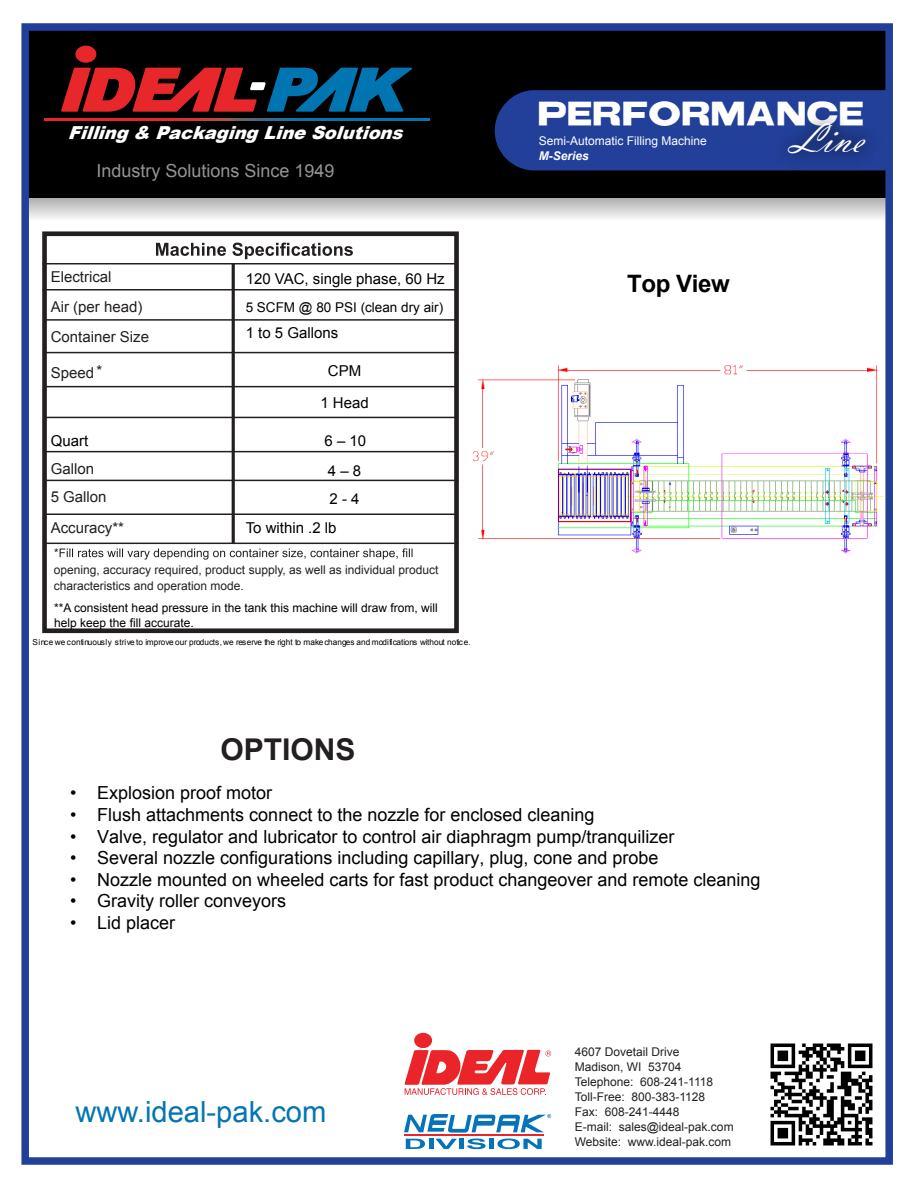
<style>
.page{position:relative;width:918px;height:1188px;background:#fff}
.page>*{position:absolute;margin:0;border:0;box-sizing:border-box;transform-origin:0 0}
.t1{font:44.1px "Vladimir Script";color:#fff}
.t2{font:700 38.25px "TS Block";letter-spacing:.025em;color:#fff;scale:.71 1}
.t3{font:700 30px "Arial";color:#231f20}
.t4{font:29.1px "Arial";color:#0475b0}
.t5{font:700 24px "Arial";letter-spacing:-.015em;color:#000}
.t6{font:18px "Arial";color:#000}
.t7{font:18px "Arial";color:#939597}
.t8{font:italic 900 17.85px "Arial";color:#fff}
.t9{font:15px/31.8px "Arial";color:#000;text-align:center}
.t10{font:15px/30.2px "Arial";color:#231f20}
.t11{font:13.5px "Arial";color:#000}
.t12{font:12px/15px "Arial";color:#231f20}
.t13{font:12px/14.4px "Arial";color:#000}
.t14{font:12px "Arial";color:#fff}
.t15{font:italic 700 12px "Arial";color:#fff}
.t16{font:8.25px "Arial";letter-spacing:.015em;color:#000}
</style>
<div class="page">
<img style="left:472px;top:365px;width:412px;height:189px">
<div style="left:42px;top:231px;width:417px;height:402px;border:5px solid #231f20"></div>
<hr style="left:42px;top:263px;width:415px;height:1px;background:#231f20">
<hr style="left:42px;top:289px;width:415px;height:2px;background:#231f20">
<hr style="left:43px;top:319px;width:415px;height:2px;background:#231f20">
<hr style="left:44px;top:352px;width:415px;height:1px;background:#231f20">
<hr style="left:43px;top:386px;width:415px;height:1px;background:#231f20">
<hr style="left:43px;top:417px;width:415px;height:1px;background:#231f20">
<hr style="left:43px;top:451px;width:415px;height:1px;background:#231f20">
<hr style="left:232px;top:264px;width:3px;height:279px;background:#231f20">
<svg style="left:156px;top:243px;width:197px;height:16px"></svg>
<svg style="left:54px;top:548px;width:359px;height:12px"></svg>
<hr style="left:44px;top:480px;width:415px;height:1px;background:#231f20">
<hr style="left:43px;top:513px;width:415px;height:2px;background:#231f20">
<hr style="left:44px;top:543px;width:415px;height:1px;background:#231f20">
<svg style="left:30px;top:197px;width:854px;height:21px"></svg>
<div style="left:25px;top:27px;width:864px;height:170px;background:#000"></div>
<svg style="left:404px;top:1033px;width:147px;height:62px"></svg>
<hr style="left:404px;top:1135px;width:140px;height:1px;background:#ea2429">
<svg style="left:406px;top:1139px;width:19px;height:10px"></svg>
<hr style="left:429px;top:1139px;width:4px;height:10px;background:#0473ba">
<svg style="left:436px;top:1139px;width:21px;height:10px"></svg>
<div style="left:459px;top:1139px;width:5px;height:10px;background:#0473ba"></div>
<svg style="left:467px;top:1139px;width:19px;height:10px"></svg>
<div style="left:489px;top:1139px;width:5px;height:10px;background:#0473ba"></div>
<svg style="left:498px;top:1139px;width:44px;height:10px"></svg>
<svg style="left:404px;top:1114px;width:147px;height:19px"></svg>
<div style="left:21px;top:23px;width:872px;height:1142px;border:8px solid #224099"></div>
<img style="left:770px;top:1043px;width:103px;height:103px">
<svg style="left:44px;top:118px;width:385px;height:3px"></svg>
<div style="left:75px;top:46px;width:21px;height:17px;background:#e8272b;border-radius:50%"></div>
<svg style="left:61px;top:68px;width:351px;height:44px"></svg>
<div style="left:495px;top:90px;width:393px;height:80px;background:#224099"></div>
<img style="left:765px;top:92px;width:124px;height:97px">
<p class="t8" style="left:68px;top:120px;width:344px">Filling &amp; Packaging Line Solutions</p>
<p class="t7" style="left:96px;top:158px;width:240px">Industry Solutions Since 1949</p>
<p class="t10" style="left:51px;top:262px;width:93px">Electrical<br>Air (per head)</p>
<p class="t10" style="left:51px;top:322px;width:100px">Container Size</p>
<p class="t10" style="left:51px;top:357px;width:53px">Speed *</p>
<p class="t9" style="left:246px;top:263px;width:200px">120 VAC, single phase, 60 Hz</p>
<p class="t11" style="left:246px;top:298px;width:199px">5 SCFM @ 80 PSI (clean dry air)</p>
<p class="t9" style="left:246px;top:317px;width:94px">1 to 5 Gallons</p>
<p class="t9" style="left:320px;top:355px;width:50px">CPM<br>1 Head</p>
<p class="t9" style="left:51px;top:425px;width:39px">Quart</p>
<p class="t9" style="left:325px;top:425px;width:43px">6 – 10</p>
<p class="t10" style="left:51px;top:454px;width:45px">Gallon</p>
<p class="t10" style="left:51px;top:482px;width:57px">5 Gallon</p>
<p class="t10" style="left:51px;top:513px;width:75px">Accuracy**</p>
<p class="t9" style="left:328px;top:455px;width:35px">4 – 8</p>
<p class="t9" style="left:330px;top:483px;width:32px">2 - 4</p>
<p class="t9" style="left:246px;top:512px;width:92px">To within .2 lb</p>
<p class="t12" style="left:54px;top:561px;width:386px;line-height:16.5px">opening, accuracy required, product supply, as well as individual product characteristics and operation mode.</p>
<p class="t13" style="left:54px;top:601px;width:385px">**A consistent head pressure in the tank this machine will draw from, will help keep the fill accurate.</p>
<p class="t16" style="left:32px;top:637px;width:440px">Since we continuously strive to improve our products, we reserve the right to make changes and modifications without notice.</p>
<h3 class="t3" style="left:221px;top:729px;width:137px">OPTIONS</h3>
<h2 class="t2" style="left:538px;top:96px;width:460px">performance</h2>
<p class="t14" style="left:539px;top:133px;width:170px">Semi-Automatic Filling Machine</p>
<p class="t15" style="left:539px;top:148px;width:52px">M-Series</p>
<h1 class="t1" style="left:793px;top:112px;width:72px">Line</h1>
<h3 class="t5" style="left:627px;top:268px;width:104px">Top View</h3>
<p class="t6" style="left:70px;top:781px;width:204px">• Explosion proof motor</p>
<p class="t6" style="left:70px;top:803px;width:526px">• Flush attachments connect to the nozzle for enclosed cleaning</p>
<p class="t6" style="left:70px;top:825px;width:606px">• Valve, regulator and lubricator to control air diaphragm pump/tranquilizer</p>
<p class="t6" style="left:70px;top:846px;width:590px">• Several nozzle configurations including capillary, plug, cone and probe</p>
<p class="t6" style="left:70px;top:868px;width:692px">• Nozzle mounted on wheeled carts for fast product changeover and remote cleaning</p>
<p class="t6" style="left:70px;top:889px;width:218px">• Gravity roller conveyors</p>
<p class="t6" style="left:70px;top:911px;width:107px">• Lid placer</p>
<h3 class="t4" style="left:75px;top:1093px;width:253px">www.ideal-pak.com</h3>
<p class="t12" style="left:575px;top:1044px;width:160px">4607 Dovetail Drive<br>Madison, WI 53704<br>Telephone: 608-241-1118<br>Toll-Free: 800-383-1128<br>Fax: 608-241-4448<br>E-mail: sales@ideal-pak.com<br>Website: www.ideal-pak.com</p>
</div>
